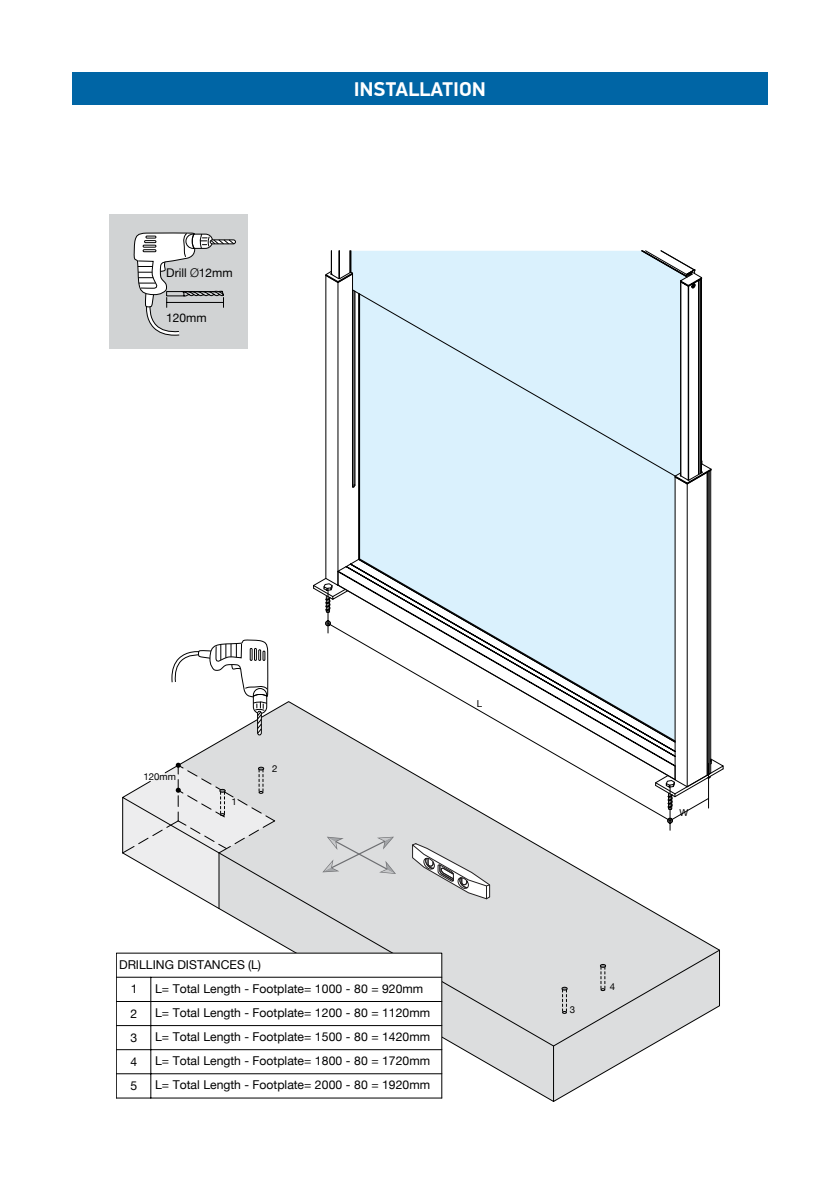
<style>
.page{position:relative;width:840px;height:1191px;background:#fff}
.page>*{position:absolute;margin:0;border:0;box-sizing:border-box;transform-origin:0 0}
.t1{font:700 20px "PF Din Display Pro";letter-spacing:.01em;color:#fff}
.t2{font:12.2px/24px "Helvetica Neue";letter-spacing:.005em;color:#000;text-align:justify}
.t3{font:12px "Helvetica Neue";color:#000}
.t4{font:9.6px "Helvetica Neue";color:#000}
.s1{font-weight:300}
</style>
<div class="page">
<div style="left:72px;top:72px;width:695px;height:32px;background:#0065a5"></div>
<div style="left:360px;top:251px;width:281px;height:307px;background:#daf1fd"></div>
<hr style="left:327px;top:588px;width:1px;height:45px;background:#000">
<svg style="left:325px;top:620px;width:5px;height:7px"></svg>
<div style="left:360px;top:273px;width:281px;height:203px;background:#daf1fd"></div>
<svg style="left:358px;top:559px;width:283px;height:142px"></svg>
<svg style="left:183px;top:701px;width:536px;height:248px"></svg>
<svg style="left:218px;top:852px;width:336px;height:250px;background:#dcddde"></svg>
<div style="left:116px;top:953px;width:325px;height:145px;background:#fff"></div>
<hr style="left:116px;top:977px;width:325px;height:1px;background:#000">
<hr style="left:116px;top:1001px;width:325px;height:1px;background:#000">
<hr style="left:116px;top:1025px;width:325px;height:1px;background:#000">
<hr style="left:116px;top:1049px;width:325px;height:1px;background:#000">
<hr style="left:116px;top:1073px;width:325px;height:1px;background:#000">
<hr style="left:116px;top:1097px;width:325px;height:1px;background:#000">
<hr style="left:150px;top:977px;width:1px;height:121px;background:#000">
<svg style="left:171px;top:639px;width:97px;height:96px"></svg>
<svg style="left:553px;top:949px;width:166px;height:153px"></svg>
<svg style="left:313px;top:251px;width:47px;height:362px"></svg>
<svg style="left:641px;top:250px;width:82px;height:574px"></svg>
<svg style="left:122px;top:762px;width:153px;height:147px"></svg>
<svg style="left:411px;top:843px;width:79px;height:56px"></svg>
<svg style="left:322px;top:836px;width:74px;height:38px;background:#cfd0d1"></svg>
<div style="left:109px;top:214px;width:139px;height:134px;background:#d1d3d4"></div>
<div style="left:210px;top:239px;width:26px;height:5px;border:1px solid #000;border-radius:2px"></div>
<svg style="left:133px;top:232px;width:102px;height:104px"></svg>
<p class="t3" style="left:166px;top:264px;width:68px">Drill <span class="s1">Ø</span>12mm</p>
<p class="t3" style="left:166px;top:309px;width:42px">120mm</p>
<h1 class="t1" style="left:353px;top:77px;width:133px">INSTALLATION</h1>
<p class="t4" style="left:143px;top:769px;width:34px">120mm</p>
<p class="t4" style="left:231px;top:794px;width:7px">1</p>
<p class="t4" style="left:272px;top:762px;width:7px">2</p>
<p class="t4" style="left:476px;top:696px;width:7px">L</p>
<p class="t2" style="left:131px;top:953px;width:132px;text-indent:-12px">DRILLING DISTANCES (L)<br>1</p>
<p class="t2" style="left:155px;top:977px;width:269px">L= Total Length - Footplate= 1000 - 80 = 920mm</p>
<p class="t2" style="left:130px;top:1002px;width:8px">2<br>3<br>4<br>5</p>
<p class="t2" style="left:155px;top:1001px;width:276px">L= Total Length - Footplate= 1200 - 80 = 1120mm L= Total Length - Footplate= 1500 - 80 = 1420mm L= Total Length - Footplate= 1800 - 80 = 1720mm L= Total Length - Footplate= 2000 - 80 = 1920mm</p>
<p class="t4" style="left:679px;top:806px;width:10px">W</p>
<p class="t4" style="left:569px;top:1003px;width:7px">3</p>
<p class="t4" style="left:609px;top:979px;width:7px">4</p>
</div>
